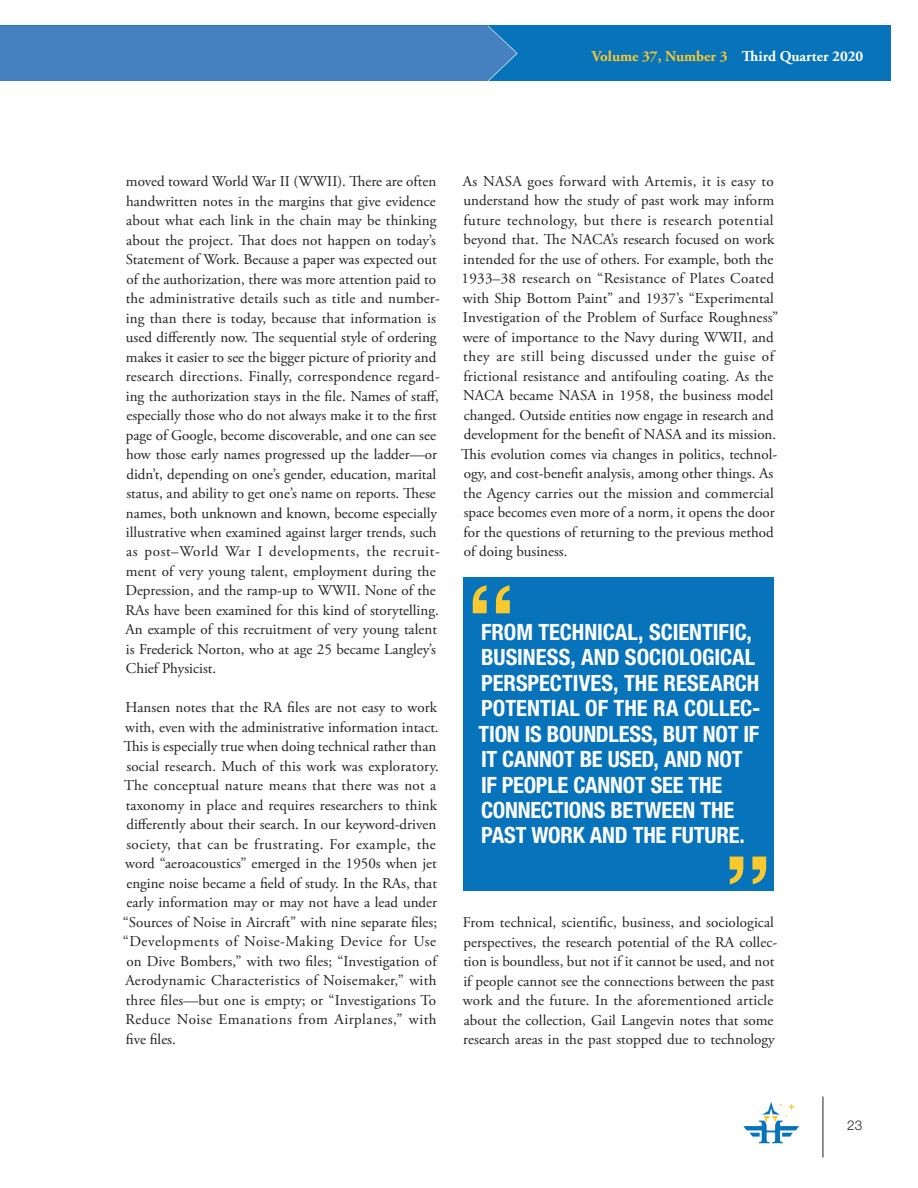
<style>
.page{position:relative;width:918px;height:1188px;background:#fff}
.page>*{position:absolute;margin:0;border:0;box-sizing:border-box;transform-origin:0 0}
.Pullquote{font:700 condensed 22.5px/25.5px "Helvetica Neue LT Std";letter-spacing:-.005em;color:#fff}
.Body{font:15px/19.5px "Adobe Garamond Pro";color:#231f20}
.t1{font:700 15px "Adobe Garamond Pro";color:#fac82f}
.t2{font:300 13.5px "Helvetica Neue LT Std";color:#231f20}
.s1{color:#fff}
</style>
<div class="page">
<div style="left:0;top:26px;width:891px;height:55px;background:#0673ba"></div>
<hr style="left:823px;top:1097px;width:1px;height:60px;background:#231f20">
<div style="left:0;top:26px;width:518px;height:55px;background:#4580c1"></div>
<div style="left:464px;top:578px;width:310px;height:313px;background:#0673ba"></div>
<svg style="left:730px;top:857px;width:36px;height:27px"></svg>
<svg style="left:473px;top:585px;width:37px;height:28px"></svg>
<svg style="left:743px;top:1102px;width:56px;height:41px"></svg>
<p class="t1" style="left:592px;top:47px;width:273px">Volume 37, Number 3 <span class="s1">Third Quarter 2020</span></p>
<p class="Body" style="left:125px;top:172px;width:316px">moved toward World War II (WWII). There are often handwritten notes in the margins that give evidence about what each link in the chain may be thinking about the project. That does not happen on today’s Statement of Work. Because a paper was expected out of the authorization, there was more attention paid to the administrative details such as title and number&shy;ing than there is today, because that information is used differently now. The sequential style of ordering makes it easier to see the bigger picture of priority and research directions. Finally, correspondence regard&shy;ing the authorization stays in the file. Names of staff, especially those who do not always make it to the first page of Google, become discoverable, and one can see how those early names progressed up the ladder—or didn’t, depending on one’s gender, education, marital status, and ability to get one’s name on reports. These names, both unknown and known, become especially illustrative when examined against larger trends, such as post–World War I developments, the recruit&shy;ment of very young talent, employment during the Depression, and the ramp-up to WWII. None of the RAs have been examined for this kind of storytelling.<br>An example of this recruitment of very young talent is Frederick Norton, who at age 25 became Langley’s Chief Physicist.</p>
<p class="Body" style="left:123px;top:699px;width:318px">Hansen notes that the RA files are not easy to work with, even with the administrative information intact.<br>This is especially true when doing technical rather than social research. Much of this work was exploratory.<br>The conceptual nature means that there was not a taxonomy in place and requires researchers to think differently about their search. In our keyword-driven society, that can be frustrating. For example, the word “aeroacoustics” emerged in the 1950s when jet engine noise became a field of study. In the RAs, that early information may or may not have a lead under “Sources of Noise in Aircraft” with nine separate files; “Developments of Noise-Making Device for Use on Dive Bombers,” with two files; “Investigation of Aerodynamic Characteristics of Noisemaker,” with three files—but one is empty; or “Investigations To Reduce Noise Emanations from Airplanes,” with five files.</p>
<p class="Body" style="left:461px;top:172px;width:319px">As NASA goes forward with Artemis, it is easy to understand how the study of past work may inform future technology, but there is research potential beyond that. The NACA’s research focused on work intended for the use of others. For example, both the 1933–38 research on “Resistance of Plates Coated with Ship Bottom Paint” and 1937’s “Experimental Investigation of the Problem of Surface Roughness” were of importance to the Navy during WWII, and they are still being discussed under the guise of frictional resistance and antifouling coating. As the NACA became NASA in 1958, the business model changed. Outside entities now engage in research and development for the benefit of NASA and its mission.<br>This evolution comes via changes in politics, technol&shy;ogy, and cost-benefit analysis, among other things. As the Agency carries out the mission and commercial space becomes even more of a norm, it opens the door for the questions of returning to the previous method of doing business.</p>
<p class="Pullquote" style="left:479px;top:618px;width:283px">FROM TECHNICAL, SCIENTIFIC,<br>BUSINESS, AND SOCIOLOGICAL<br>PERSPECTIVES, THE RESEARCH<br>POTENTIAL OF THE RA COLLEC-<br>TION IS BOUNDLESS, BUT NOT IF<br>IT CANNOT BE USED, AND NOT<br>IF PEOPLE CANNOT SEE THE<br>CONNECTIONS BETWEEN THE<br>PAST WORK AND THE FUTURE.</p>
<p class="Body" style="left:463px;top:913px;width:316px">From technical, scientific, business, and sociological perspectives, the research potential of the RA collec&shy;tion is boundless, but not if it cannot be used, and not if people cannot see the connections between the past work and the future. In the aforementioned article about the collection, Gail Langevin notes that some research areas in the past stopped due to technology</p>
<p class="t2" style="left:847px;top:1117px;width:17px">23</p>
</div>
